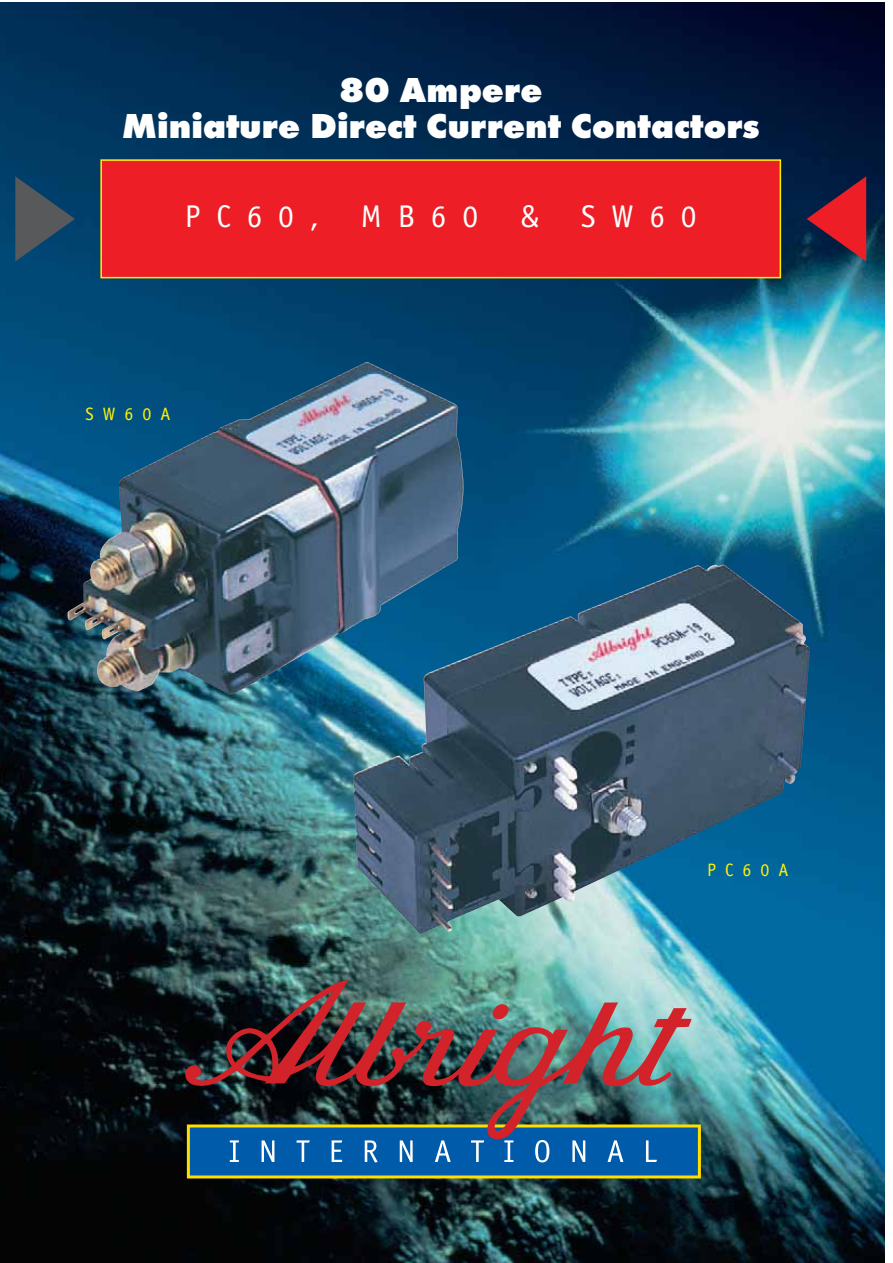
<style>
.page{position:relative;width:893px;height:1263px;background:#fff}
.page>*{position:absolute;margin:0;border:0;box-sizing:border-box;transform-origin:0 0}
.t1{font:800 36px/36px "Futura T";color:#fff;text-align:center}
.t2{font:31.5px "Officina Sans";letter-spacing:.5em;color:#fff}
.t3{font:18px "Officina Sans";letter-spacing:.5em;color:#fff200}
</style>
<div class="page">
<img style="left:0;top:2px;width:884px;height:1261px">
<div style="left:101px;top:160px;width:679px;height:118px;background:#ed1e25"></div>
<div style="left:100px;top:159px;width:681px;height:119px;border:2px solid #fff200"></div>
<svg style="left:15px;top:176px;width:60px;height:85px;background:#2b4d64"></svg>
<svg style="left:806px;top:176px;width:60px;height:85px;background:#762035"></svg>
<div style="left:188px;top:1126px;width:511px;height:51px;background:#005bab"></div>
<div style="left:187px;top:1125px;width:514px;height:54px;border:3px solid #ffde00"></div>
<svg style="left:230px;top:1140px;width:9px;height:22px"></svg>
<svg style="left:261px;top:1140px;width:13px;height:22px"></svg>
<svg style="left:296px;top:1140px;width:14px;height:22px"></svg>
<svg style="left:331px;top:1140px;width:11px;height:22px"></svg>
<svg style="left:365px;top:1140px;width:12px;height:22px"></svg>
<svg style="left:400px;top:1140px;width:12px;height:22px"></svg>
<svg style="left:435px;top:1140px;width:15px;height:22px"></svg>
<svg style="left:471px;top:1140px;width:13px;height:22px"></svg>
<svg style="left:504px;top:1140px;width:9px;height:22px"></svg>
<svg style="left:535px;top:1140px;width:14px;height:22px"></svg>
<svg style="left:572px;top:1140px;width:13px;height:22px"></svg>
<svg style="left:607px;top:1140px;width:16px;height:22px"></svg>
<svg style="left:646px;top:1140px;width:11px;height:22px"></svg>
<img style="left:185px;top:980px;width:506px;height:160px">
<img style="left:68px;top:362px;width:741px;height:571px">
<p class="t1" style="left:122px;top:77px;width:639px">80 Ampere<br>Miniature Direct Current Contactors</p>
<p class="t2" style="left:185px;top:204px;width:136px">PC60,</p>
<p class="t2" style="left:361px;top:204px;width:119px">MB60</p>
<p class="t2" style="left:520px;top:204px;width:21px">&amp;</p>
<p class="t2" style="left:581px;top:204px;width:117px">SW60</p>
<p class="t3" style="left:85px;top:407px;width:87px">SW60A</p>
<p class="t3" style="left:707px;top:863px;width:83px">PC60A</p>
</div>
